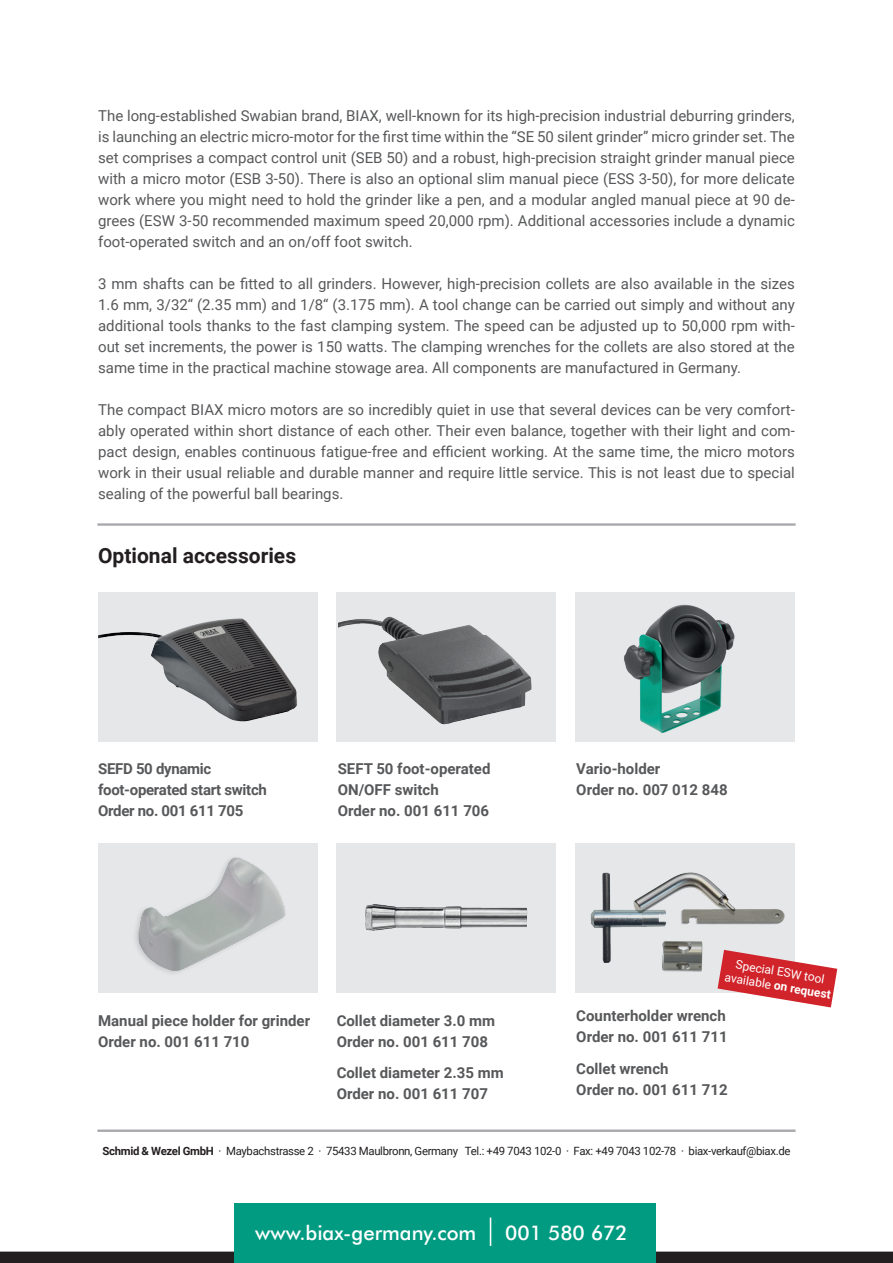
<style>
.page{position:relative;width:893px;height:1263px;background:#fff}
.page>*{position:absolute;margin:0;border:0;box-sizing:border-box;transform-origin:0 0}
.t1{font:700 21px "Roboto";color:#231f20}
.t2{font:500 20.25px "Futura BT";color:#fff}
.t3{font:15px/21px "Roboto";color:#57585a;text-align:justify}
.t4{font:700 15px/21px "Roboto";color:#57585a}
.t5{font:700 15px/21px "Roboto";letter-spacing:-.02em;color:#57585a}
.t6{font:12px "Roboto";color:#fff}
.t7{font:11.4px "Roboto";letter-spacing:-.03em;color:#231f20}
.s1{font-weight:700}
</style>
<div class="page">
<div style="left:97px;top:523px;width:699px;height:3px;border:2px solid #a8a9ad"></div>
<div style="left:97px;top:1129px;width:699px;height:3px;border:2px solid #a8a9ad"></div>
<img style="left:98px;top:592px;width:220px;height:150px">
<img style="left:98px;top:843px;width:220px;height:150px">
<div style="left:337px;top:592px;width:219px;height:150px;background:#e6e7e9"></div>
<img style="left:338px;top:616px;width:194px;height:109px">
<div style="left:337px;top:843px;width:219px;height:150px;background:#e6e7e9"></div>
<img style="left:365px;top:904px;width:163px;height:27px">
<img style="left:575px;top:592px;width:220px;height:150px">
<div style="left:575px;top:843px;width:220px;height:150px;background:#e6e7e9"></div>
<img style="left:590px;top:872px;width:22px;height:91px">
<img style="left:633px;top:872px;width:71px;height:37px">
<img style="left:650px;top:876px;width:135px;height:49px">
<img style="left:612px;top:909px;width:146px;height:80px">
<svg style="left:718px;top:950px;width:119px;height:57px"></svg>
<div style="left:0;top:1252px;width:893px;height:11px;background:#231f20"></div>
<div style="left:234px;top:1203px;width:422px;height:60px;background:#009b81"></div>
<svg style="left:490px;top:1217px;width:1px;height:29px"></svg>
<p class="t3" style="left:98px;top:104px;width:698px">The long-established Swabian brand, BIAX, well-known for its high-precision industrial deburring grinders, is launching an electric micro-motor for the first time within the “SE 50 silent grinder” micro grinder set. The set comprises a compact control unit (SEB 50) and a robust, high-precision straight grinder manual piece with a micro motor (ESB 3-50). There is also an optional slim manual piece (ESS 3-50), for more delicate work where you might need to hold the grinder like a pen, and a modular angled manual piece at 90 de&shy;grees (ESW 3-50 recommended maximum speed 20,000 rpm). Additional accessories include a dynamic foot-operated switch and an on/off foot switch.</p>
<p class="t3" style="left:98px;top:272px;width:698px">3 mm shafts can be fitted to all grinders. However, high-precision collets are also available in the sizes 1.6 mm, 3/32‘‘ (2.35 mm) and 1/8‘‘ (3.175 mm). A tool change can be carried out simply and without any additional tools thanks to the fast clamping system. The speed can be adjusted up to 50,000 rpm with&shy;out set increments, the power is 150 watts. The clamping wrenches for the collets are also stored at the same time in the practical machine stowage area. All components are manufactured in Germany.</p>
<p class="t3" style="left:98px;top:398px;width:698px">The compact BIAX micro motors are so incredibly quiet in use that several devices can be very comfort&shy;ably operated within short distance of each other. Their even balance, together with their light and com&shy;pact design, enables continuous fatigue-free and efficient working. At the same time, the micro motors work in their usual reliable and durable manner and require little service. This is not least due to special sealing of the powerful ball bearings.</p>
<p class="t1" style="left:98px;top:541px;width:199px">Optional accessories</p>
<p class="t5" style="left:98px;top:758px;width:170px">SEFD 50 dynamic foot-operated start switch</p>
<p class="t5" style="left:98px;top:800px;width:147px">Order no. 001 611 705</p>
<p class="t4" style="left:338px;top:758px;width:154px">SEFT 50 foot-operated<br>ON/OFF switch</p>
<p class="t4" style="left:338px;top:800px;width:153px">Order no. 001 611 706</p>
<p class="t4" style="left:98px;top:1009px;width:214px">Manual piece holder for grinder</p>
<p class="t4" style="left:98px;top:1030px;width:153px">Order no. 001 611 710</p>
<p class="t4" style="left:337px;top:1009px;width:160px">Collet diameter 3.0 mm</p>
<p class="t4" style="left:337px;top:1030px;width:153px">Order no. 001 611 708</p>
<p class="t4" style="left:337px;top:1062px;width:169px">Collet diameter 2.35 mm</p>
<p class="t4" style="left:337px;top:1083px;width:153px">Order no. 001 611 707</p>
<p class="t4" style="left:576px;top:758px;width:86px">Vario-holder</p>
<p class="t4" style="left:576px;top:779px;width:153px">Order no. 007 012 848</p>
<p class="t6" style="left:737px;top:955px;width:91px;rotate:10deg">Special ESW tool</p>
<p class="t6" style="left:726px;top:968px;width:109px;rotate:10deg">available <span class="s1">on request</span></p>
<p class="t4" style="left:576px;top:1005px;width:151px">Counterholder wrench</p>
<p class="t4" style="left:576px;top:1026px;width:153px">Order no. 001 611 711</p>
<p class="t4" style="left:576px;top:1057px;width:94px">Collet wrench</p>
<p class="t4" style="left:576px;top:1078px;width:153px">Order no. 001 611 712</p>
<p class="t7" style="left:103px;top:1143px;width:689px"><span class="s1">Schmid &amp; Wezel GmbH</span> · Maybachstrasse 2 · 75433 Maulbronn, Germany Tel.: +49 7043 102-0 · Fax: +49 7043 102-78 · biax-verkauf@biax.de</p>
<p class="t2" style="left:255px;top:1219px;width:223px">www.biax-germany.com</p>
<p class="t2" style="left:505px;top:1219px;width:124px">001 580 672</p>
</div>
